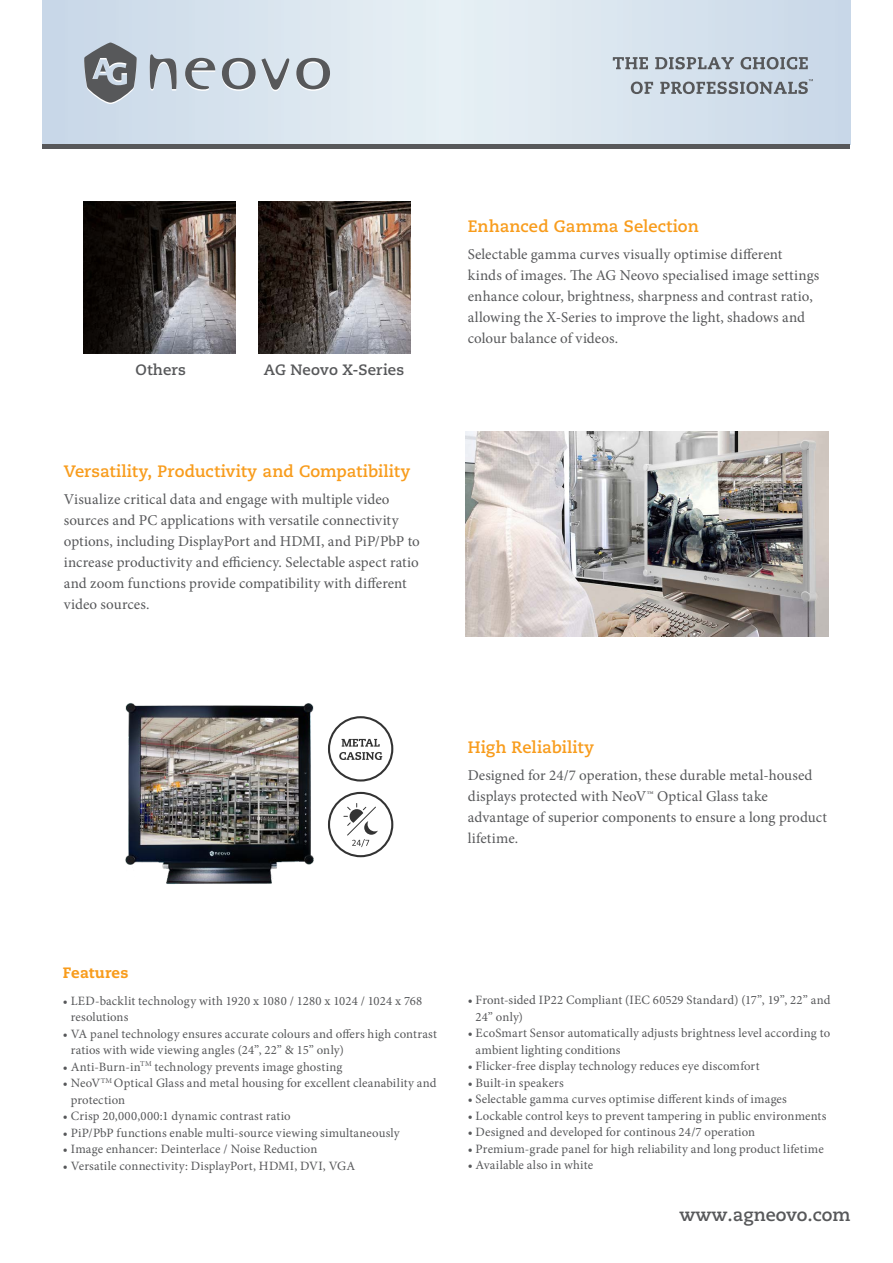
<style>
.page{position:relative;width:893px;height:1263px;background:#fff}
.page>*{position:absolute;margin:0;border:0;box-sizing:border-box;transform-origin:0 0}
.t1{font:700 18px "Caecilia";color:#57585a}
.t2{font:700 16.5px "Caecilia";letter-spacing:.005em;color:#f89c1c}
.t3{font:15px/21px "Minion Pro";letter-spacing:.005em;color:#57585a}
.t4{font:700 15px "Caecilia";letter-spacing:.01em;color:#57585a}
.t5{font:800 15px "Caecilia";letter-spacing:.015em;color:#f89c1c}
.t6{font:12.75px "Minion Pro";letter-spacing:.01em;color:#57585a}
</style>
<div class="page">
<svg style="left:43px;top:0;width:807px;height:145px;background:#d7e2ed"></svg>
<hr style="left:43px;top:145px;width:807px;height:4px;background:#57585a">
<svg style="left:83px;top:43px;width:247px;height:61px;background:#b5bec6"></svg>
<svg style="left:613px;top:57px;width:35px;height:12px"></svg>
<svg style="left:655px;top:57px;width:79px;height:12px"></svg>
<svg style="left:740px;top:57px;width:68px;height:12px"></svg>
<svg style="left:631px;top:82px;width:22px;height:12px"></svg>
<svg style="left:660px;top:79px;width:153px;height:15px;background:#a2abb4"></svg>
<img style="left:125px;top:703px;width:189px;height:181px">
<img style="left:84px;top:202px;width:152px;height:152px">
<img style="left:259px;top:202px;width:151px;height:152px">
<img style="left:466px;top:432px;width:362px;height:204px">
<div style="left:328px;top:792px;width:65px;height:65px;border:2px solid #333;border-radius:50%"></div>
<svg style="left:343px;top:803px;width:35px;height:44px"></svg>
<div style="left:328px;top:716px;width:65px;height:65px;border:2px solid #333;border-radius:50%"></div>
<svg style="left:339px;top:739px;width:43px;height:21px"></svg>
<p class="t4" style="left:135px;top:361px;width:52px">Others</p>
<p class="t4" style="left:264px;top:361px;width:142px">AG Neovo X-Series</p>
<p class="t2" style="left:64px;top:461px;width:348px">Versatility, Productivity and Compatibility</p>
<p class="t3" style="left:64px;top:489px;width:358px">Visualize critical data and engage with multiple video sources and PC applications with versatile connectivity options, including DisplayPort and HDMI, and PiP/PbP to increase productivity and efficiency. Selectable aspect ratio and zoom functions provide compatibility with different video sources.</p>
<p class="t2" style="left:468px;top:217px;width:232px">Enhanced Gamma Selection</p>
<p class="t3" style="left:468px;top:244px;width:316px">Selectable gamma curves visually optimise different</p>
<p class="t3" style="left:468px;top:265px;width:353px">kinds of images. The AG Neovo specialised image settings</p>
<p class="t3" style="left:468px;top:286px;width:347px">enhance colour, brightness, sharpness and contrast ratio,</p>
<p class="t3" style="left:468px;top:307px;width:339px">allowing the X-Series to improve the light, shadows and</p>
<p class="t3" style="left:468px;top:328px;width:152px">colour balance of videos.</p>
<p class="t2" style="left:468px;top:738px;width:128px">High Reliability</p>
<p class="t3" style="left:468px;top:765px;width:361px">Designed for 24/7 operation, these durable metal-housed displays protected with NeoV™ Optical Glass take advantage of superior components to ensure a long product lifetime.</p>
<p class="t5" style="left:63px;top:963px;width:67px">Features</p>
<p class="t6" style="left:63px;top:992px;width:361px">• LED-backlit technology with 1920 x 1080 / 1280 x 1024 / 1024 x 768</p>
<p class="t6" style="left:71px;top:1008px;width:59px">resolutions</p>
<p class="t6" style="left:63px;top:1025px;width:376px">• VA panel technology ensures accurate colours and offers high contrast</p>
<p class="t6" style="left:71px;top:1041px;width:275px">ratios with wide viewing angles (24”, 22” &amp; 15” only)</p>
<p class="t6" style="left:63px;top:1058px;width:281px">• Anti-Burn-in<sup>TM</sup> technology prevents image ghosting</p>
<p class="t6" style="left:63px;top:1074px;width:375px">• NeoV<sup>TM</sup> Optical Glass and metal housing for excellent cleanability and</p>
<p class="t6" style="left:71px;top:1091px;width:56px">protection</p>
<p class="t6" style="left:63px;top:1107px;width:229px">• Crisp 20,000,000:1 dynamic contrast ratio</p>
<p class="t6" style="left:63px;top:1124px;width:338px">• PiP/PbP functions enable multi-source viewing simultaneously</p>
<p class="t6" style="left:63px;top:1140px;width:256px">• Image enhancer: Deinterlace / Noise Reduction</p>
<p class="t6" style="left:63px;top:1157px;width:294px">• Versatile connectivity: DisplayPort, HDMI, DVI, VGA</p>
<p class="t6" style="left:468px;top:991px;width:364px">• Front-sided IP22 Compliant (IEC 60529 Standard) (17”, 19”, 22” and</p>
<p class="t6" style="left:476px;top:1008px;width:49px">24” only)</p>
<p class="t6" style="left:468px;top:1024px;width:364px">• EcoSmart Sensor automatically adjusts brightness level according to</p>
<p class="t6" style="left:476px;top:1041px;width:147px">ambient lighting conditions</p>
<p class="t6" style="left:468px;top:1057px;width:293px">• Flicker-free display technology reduces eye discomfort</p>
<p class="t6" style="left:468px;top:1074px;width:98px">• Built-in speakers</p>
<p class="t6" style="left:468px;top:1090px;width:321px">• Selectable gamma curves optimise different kinds of images</p>
<p class="t6" style="left:468px;top:1107px;width:360px">• Lockable control keys to prevent tampering in public environments</p>
<p class="t6" style="left:468px;top:1123px;width:289px">• Designed and developed for continous 24/7 operation</p>
<p class="t6" style="left:468px;top:1140px;width:357px">• Premium-grade panel for high reliability and long product lifetime</p>
<p class="t6" style="left:468px;top:1156px;width:127px">• Available also in white</p>
<h1 class="t1" style="left:679px;top:1204px;width:173px">www.agneovo.com</h1>
</div>
